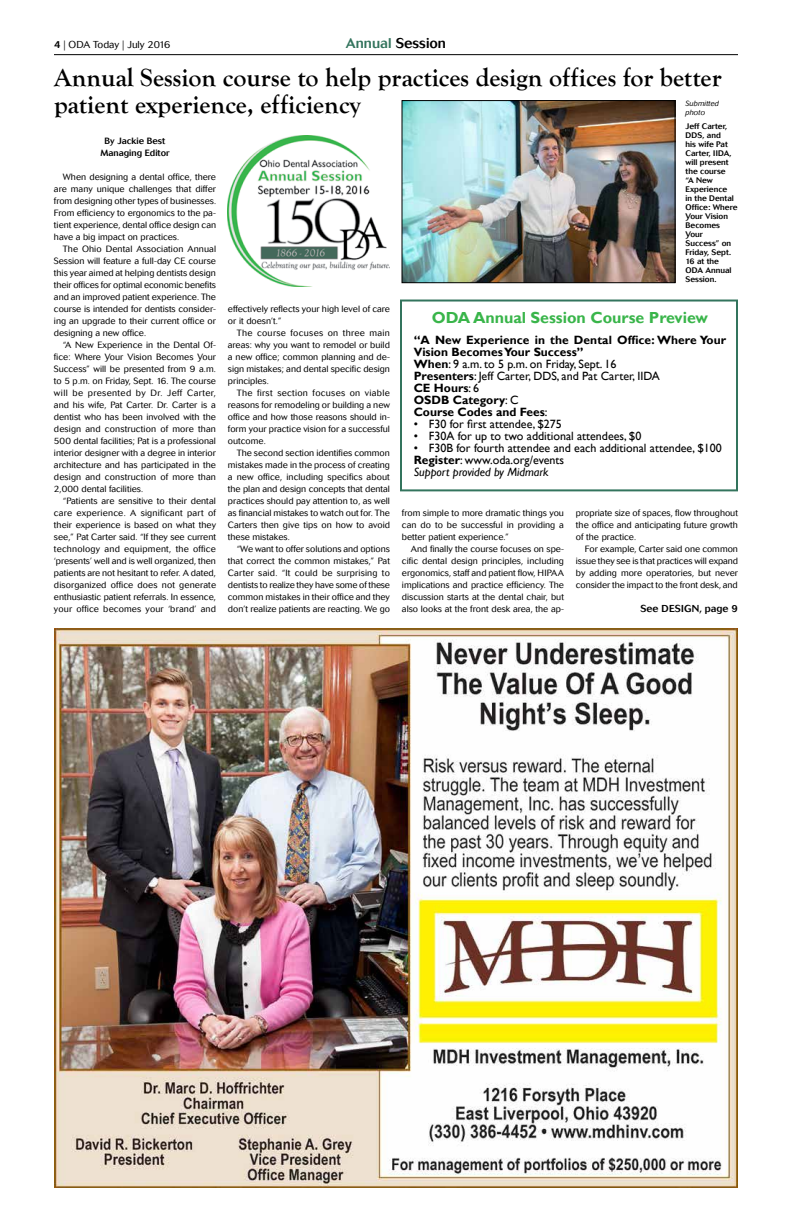
<style>
.page{position:relative;width:792px;height:1224px;background:#fff}
.page>*{position:absolute;margin:0;border:0;box-sizing:border-box;transform-origin:0 0}
.t1{font:700 26px/27px "Goudy Old Style T";color:#000}
.t2{font:700 16px "Gill Sans";color:#39b54a}
.t3{font:500 14px "Cosmos BQ";color:#000}
.t4{font:700 12px/12px "Gill Sans";color:#000}
.t5{font:12px/12px "Gill Sans";color:#000}
.t6{font:300 10px "Cosmos BQ";color:#000}
.t7{font:500 10px "Cosmos BQ";letter-spacing:.01em;color:#000}
.t8{font:300 9px/12px "Cosmos BQ";color:#000;text-align:justify}
.t9{font:500 9px/12px "Cosmos BQ";color:#000;text-align:center}
.t10{font:500 8px/9px "Cosmos BQ";color:#000}
.t11{font:italic 300 7.5px/9px "Cosmos BQ";color:#000}
.s1{font-weight:500}
.s2{color:#33745d}
.s3{font-weight:400}
.s4{font-weight:700}
.s5{font-style:italic}
</style>
<div class="page">
<hr style="left:54px;top:54px;width:684px;height:1px;background:#000">
<img style="left:54px;top:628px;width:684px;height:560px">
<img style="left:404px;top:102px;width:269px;height:179px">
<div style="left:402px;top:100px;width:273px;height:183px;border:1px solid #000"></div>
<img style="left:228px;top:135px;width:162px;height:151px">
<div style="left:400px;top:300px;width:338px;height:191px;border:2px solid #33745d"></div>
<p class="t6" style="left:54px;top:38px;width:118px"><span class="s1">4</span> | ODA Today | July 2016</p>
<h3 class="t3" style="left:346px;top:35px;width:102px"><span class="s2">Annual</span> Session</h3>
<h1 class="t1" style="left:54px;top:64px;width:669px">Annual Session course to help practices design offices for better patient experience, efficiency</h1>
<p class="t11" style="left:686px;top:99px;width:35px">Submitted photo</p>
<p class="t10" style="left:686px;top:122px;width:54px">Jeff Carter,<br>DDS, and<br>his wife Pat<br>Carter, IIDA, will present the course<br>“A New<br>Experience<br>in the Dental<br>Office: Where<br>Your Vision<br>Becomes<br>Your<br>Success” on<br>Friday, Sept.<br>16 at the<br>ODA Annual<br>Session.</p>
<p class="t9" style="left:100px;top:135px;width:71px">By Jackie Best<br>Managing Editor</p>
<p class="t8" style="left:54px;top:171px;width:164px;text-indent:9px">When designing a dental office, there are many unique challenges that differ from designing other types of businesses.<br>From efficiency to ergonomics to the pa&shy;tient experience, dental office design can have a big impact on practices.</p>
<p class="t8" style="left:54px;top:243px;width:164px;text-indent:9px">The Ohio Dental Association Annual Session will feature a full-day CE course this year aimed at helping dentists design their offices for optimal economic benefits and an improved patient experience. The course is intended for dentists consider&shy;ing an upgrade to their current office or designing a new office.</p>
<p class="t8" style="left:54px;top:339px;width:164px;text-indent:9px">“A New Experience in the Dental Of&shy;fice: Where Your Vision Becomes Your Success” will be presented from 9 a.m. to 5 p.m. on Friday, Sept. 16. The course will be presented by Dr. Jeff Carter, and his wife, Pat Carter. Dr. Carter is a dentist who has been involved with the design and construction of more than 500 dental facilities; Pat is a professional interior designer with a degree in interior architecture and has participated in the design and construction of more than 2,000 dental facilities.</p>
<p class="t8" style="left:54px;top:495px;width:164px;text-indent:9px">“Patients are sensitive to their dental care experience. A significant part of their experience is based on what they see,” Pat Carter said. “If they see current technology and equipment, the office ‘presents’ well and is well organized, then patients are not hesitant to refer. A dated, disorganized office does not generate enthusiastic patient referrals. In essence, your office becomes your ‘brand’ and</p>
<p class="t8" style="left:228px;top:303px;width:164px">effectively reflects your high level of care or it doesn’t.”</p>
<p class="t8" style="left:228px;top:327px;width:164px;text-indent:9px">The course focuses on three main areas: why you want to remodel or build a new office; common planning and de&shy;sign mistakes; and dental specific design principles.</p>
<p class="t8" style="left:228px;top:387px;width:164px;text-indent:9px">The first section focuses on viable reasons for remodeling or building a new office and how those reasons should in&shy;form your practice vision for a successful outcome.</p>
<p class="t8" style="left:228px;top:447px;width:164px;text-indent:9px">The second section identifies common mistakes made in the process of creating a new office, including specifics about the plan and design concepts that dental practices should pay attention to, as well as financial mistakes to watch out for. The Carters then give tips on how to avoid these mistakes.</p>
<p class="t8" style="left:228px;top:543px;width:164px;text-indent:9px">“We want to offer solutions and options that correct the common mistakes,” Pat Carter said. “It could be surprising to dentists to realize they have some of these common mistakes in their office and they don’t realize patients are reacting. We go</p>
<h2 class="t2" style="left:432px;top:308px;width:278px">ODA Annual Session Course Preview</h2>
<h3 class="t4" style="left:414px;top:334px;width:314px">“A New Experience in the Dental Office: Where Your<br>Vision Becomes Your Success”<br>When<span class="s3">: 9 a.m. to 5 p.m. on Friday, Sept. 16<br></span>Presenters<span class="s3">: Jeff Carter, DDS, and Pat Carter, IIDA<br></span>CE Hours<span class="s3">: 6<br></span>OSDB Category<span class="s3">: C<br></span>Course Codes and Fees<span class="s3">:</span></h3>
<h3 class="t5" style="left:414px;top:418px;width:150px">• F30 for first attendee, $275</h3>
<h3 class="t5" style="left:414px;top:430px;width:229px">• F30A for up to two additional attendees, $0</h3>
<h3 class="t5" style="left:414px;top:442px;width:310px">• F30B for fourth attendee and each additional attendee, $100<br><span class="s4">Register</span>: www.oda.org/events<br><span class="s5">Support provided by Midmark</span></h3>
<p class="t8" style="left:576px;top:507px;width:164px">propriate size of spaces, flow throughout the office and anticipating future growth of the practice.</p>
<p class="t8" style="left:576px;top:543px;width:164px;text-indent:9px">For example, Carter said one common issue they see is that practices will expand by adding more operatories, but never consider the impact to the front desk, and</p>
<p class="t7" style="left:641px;top:603px;width:99px">See DESIGN, page 9</p>
<p class="t8" style="left:402px;top:507px;width:163px">from simple to more dramatic things you can do to be successful in providing a better patient experience.”</p>
<p class="t8" style="left:402px;top:543px;width:164px;text-indent:9px">And finally the course focuses on spe&shy;cific dental design principles, including ergonomics, staff and patient flow, HIPAA implications and practice efficiency. The discussion starts at the dental chair, but also looks at the front desk area, the ap-</p>
</div>
